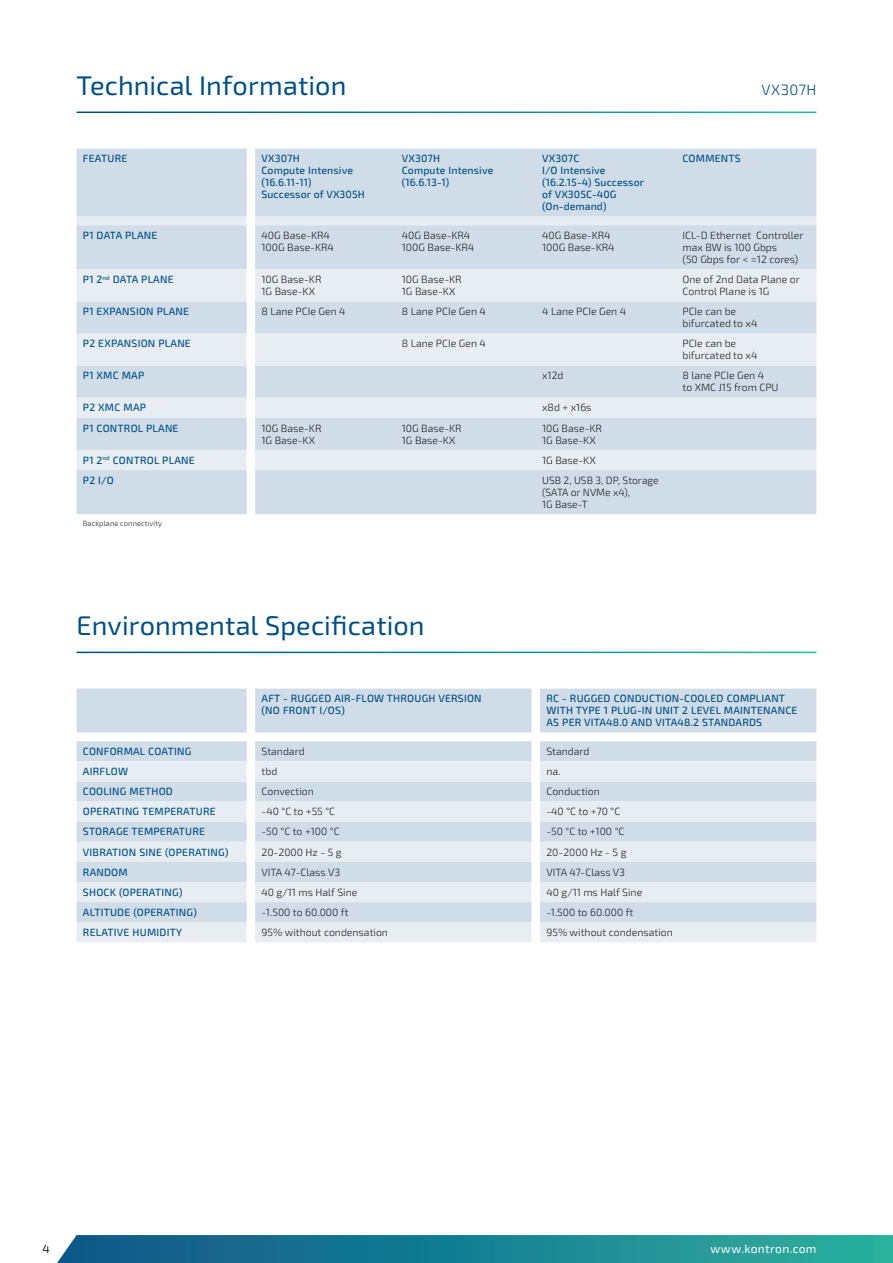
<style>
.page{position:relative;width:893px;height:1263px;background:#fff}
.page>*{position:absolute;margin:0;border:0;box-sizing:border-box;transform-origin:0 0}
.Fließtext_headline_Big_blue_with_Line_un{font:27px "Sn T";letter-spacing:.005em;color:#004f83}
.Fließtext_headline_Big_blue{font:27px "Sn T";letter-spacing:.005em;color:#004f83}
.t1{font:300 15px "Sn T";letter-spacing:.02em;color:#004f83}
.t2{font:12px "Sn T";letter-spacing:.025em;color:#fff}
.t3{font:12px "Sn T";color:#231f20}
.Table_text{font:300 10.5px/12px "Sn T";color:#231f20}
.Table_Feature_blue{font:500 10.5px/12px "Sn T";letter-spacing:.02em;color:#004f83}
.Fußzeile_5_6pt_light{font:300 7.5px "Sn T";letter-spacing:.01em;color:#231f20}
</style>
<div class="page">
<svg style="left:57px;top:1235px;width:836px;height:28px"></svg>
<div style="left:77px;top:689px;width:739px;height:44px;background:#d0dde9"></div>
<svg style="left:77px;top:741px;width:739px;height:20px;fill:#d0dde9"></svg>
<svg style="left:77px;top:761px;width:739px;height:181px;fill:#e7edf3"></svg>
<svg style="left:77px;top:862px;width:739px;height:60px"></svg>
<div style="left:77px;top:149px;width:739px;height:365px;background:#d0dde9"></div>
<svg style="left:77px;top:217px;width:739px;height:253px;fill:#d0dde9"></svg>
<p class="Fließtext_headline_Big_blue" style="left:77px;top:69px;width:271px">Technical Information</p>
<h2 class="t1" style="left:761px;top:81px;width:57px">VX307H</h2>
<p class="Table_Feature_blue" style="left:83px;top:153px;width:46px">FEATURE</p>
<p class="Table_Feature_blue" style="left:262px;top:153px;width:40px">VX307H</p>
<p class="Table_Feature_blue" style="left:261px;top:165px;width:93px">Compute Intensive (16.6.11-11)</p>
<p class="Table_Feature_blue" style="left:261px;top:189px;width:105px">Successor of VX305H</p>
<p class="Table_Feature_blue" style="left:402px;top:153px;width:40px">VX307H</p>
<p class="Table_Feature_blue" style="left:402px;top:165px;width:93px">Compute Intensive (16.6.13-1)</p>
<p class="Table_Feature_blue" style="left:542px;top:153px;width:39px">VX307C</p>
<p class="Table_Feature_blue" style="left:542px;top:165px;width:65px">I/O Intensive</p>
<p class="Table_Feature_blue" style="left:542px;top:177px;width:103px">(16.2.15-4) Successor</p>
<p class="Table_Feature_blue" style="left:542px;top:189px;width:76px">of VX305C-40G (On-demand)</p>
<p class="Table_Feature_blue" style="left:682px;top:153px;width:60px">COMMENTS</p>
<p class="Table_Feature_blue" style="left:83px;top:229px;width:76px">P1 DATA PLANE</p>
<p class="Table_text" style="left:261px;top:229px;width:70px">40G Base-KR4</p>
<p class="Table_text" style="left:261px;top:241px;width:74px">100G Base-KR4</p>
<p class="Table_text" style="left:402px;top:229px;width:70px">40G Base-KR4</p>
<p class="Table_text" style="left:402px;top:241px;width:74px">100G Base-KR4</p>
<p class="Table_text" style="left:542px;top:229px;width:70px">40G Base-KR4</p>
<p class="Table_text" style="left:542px;top:241px;width:74px">100G Base-KR4</p>
<p class="Table_text" style="left:682px;top:229px;width:123px">ICL-D Ethernet Controller</p>
<p class="Table_text" style="left:682px;top:241px;width:117px">max BW is 100 Gbps<br>(50 Gbps for &lt; =12 cores)</p>
<p class="Table_Feature_blue" style="left:83px;top:274px;width:92px">P1 2<sup>nd</sup> DATA PLANE</p>
<p class="Table_text" style="left:261px;top:274px;width:61px">10G Base-KR</p>
<p class="Table_text" style="left:261px;top:286px;width:55px">1G Base-KX</p>
<p class="Table_text" style="left:402px;top:274px;width:61px">10G Base-KR</p>
<p class="Table_text" style="left:402px;top:286px;width:55px">1G Base-KX</p>
<p class="Table_text" style="left:682px;top:274px;width:119px">One of 2nd Data Plane or<br>Control Plane is 1G</p>
<p class="Table_Feature_blue" style="left:83px;top:306px;width:108px">P1 EXPANSION PLANE</p>
<p class="Table_text" style="left:261px;top:306px;width:86px">8 Lane PCIe Gen 4</p>
<p class="Table_text" style="left:402px;top:306px;width:86px">8 Lane PCIe Gen 4</p>
<p class="Table_text" style="left:542px;top:306px;width:86px">4 Lane PCIe Gen 4</p>
<p class="Table_text" style="left:682px;top:306px;width:55px">PCIe can be</p>
<p class="Table_text" style="left:682px;top:318px;width:76px">bifurcated to x4</p>
<p class="Table_Feature_blue" style="left:83px;top:338px;width:109px">P2 EXPANSION PLANE</p>
<p class="Table_text" style="left:402px;top:338px;width:86px">8 Lane PCIe Gen 4</p>
<p class="Table_text" style="left:682px;top:338px;width:55px">PCIe can be</p>
<p class="Table_text" style="left:682px;top:350px;width:76px">bifurcated to x4</p>
<p class="Table_Feature_blue" style="left:83px;top:370px;width:63px">P1 XMC MAP</p>
<p class="Table_text" style="left:542px;top:370px;width:23px">x12d</p>
<p class="Table_text" style="left:682px;top:370px;width:83px">8 lane PCIe Gen 4</p>
<p class="Table_text" style="left:682px;top:382px;width:98px">to XMC J15 from CPU</p>
<p class="Table_Feature_blue" style="left:83px;top:402px;width:65px">P2 XMC MAP</p>
<p class="Table_text" style="left:542px;top:402px;width:51px">x8d + x16s</p>
<p class="Table_Feature_blue" style="left:83px;top:422px;width:97px">P1 CONTROL PLANE</p>
<p class="Table_text" style="left:261px;top:422px;width:61px">10G Base-KR</p>
<p class="Table_text" style="left:261px;top:434px;width:55px">1G Base-KX</p>
<p class="Table_text" style="left:402px;top:422px;width:61px">10G Base-KR</p>
<p class="Table_text" style="left:402px;top:434px;width:55px">1G Base-KX</p>
<p class="Table_text" style="left:542px;top:422px;width:61px">10G Base-KR</p>
<p class="Table_text" style="left:542px;top:434px;width:55px">1G Base-KX</p>
<p class="Table_Feature_blue" style="left:83px;top:454px;width:113px">P1 2<sup>nd</sup> CONTROL PLANE</p>
<p class="Table_text" style="left:542px;top:454px;width:55px">1G Base-KX</p>
<p class="Table_Feature_blue" style="left:83px;top:474px;width:32px">P2 I/O</p>
<p class="Table_text" style="left:542px;top:474px;width:118px">USB 2, USB 3, DP, Storage (SATA or NVMe x4),</p>
<p class="Table_text" style="left:542px;top:498px;width:47px">1G Base-T</p>
<p class="Fußzeile_5_6pt_light" style="left:83px;top:519px;width:81px">Backplane connectivity</p>
<p class="Fließtext_headline_Big_blue_with_Line_un" style="left:77px;top:609px;width:350px">Environmental Specification</p>
<p class="Table_Feature_blue" style="left:261px;top:693px;width:222px">AFT - RUGGED AIR-FLOW THROUGH VERSION (NO FRONT I/OS)</p>
<p class="Table_Feature_blue" style="left:546px;top:693px;width:253px">RC - RUGGED CONDUCTION-COOLED COMPLIANT<br>WITH TYPE 1 PLUG-IN UNIT 2 LEVEL MAINTENANCE<br>AS PER VITA48.0 AND VITA48.2 STANDARDS</p>
<p class="Table_Feature_blue" style="left:83px;top:745px;width:110px">CONFORMAL COATING</p>
<p class="Table_text" style="left:261px;top:745px;width:45px">Standard</p>
<p class="Table_text" style="left:546px;top:745px;width:45px">Standard</p>
<p class="Table_Feature_blue" style="left:83px;top:766px;width:47px">AIRFLOW</p>
<p class="Table_text" style="left:261px;top:766px;width:17px">tbd</p>
<p class="Table_text" style="left:546px;top:766px;width:16px">na.</p>
<p class="Table_Feature_blue" style="left:83px;top:786px;width:91px">COOLING METHOD</p>
<p class="Table_text" style="left:261px;top:786px;width:54px">Convection</p>
<p class="Table_text" style="left:546px;top:786px;width:55px">Conduction</p>
<p class="Table_Feature_blue" style="left:83px;top:806px;width:134px">OPERATING TEMPERATURE</p>
<p class="Table_text" style="left:261px;top:806px;width:75px">-40 °C to +55 °C</p>
<p class="Table_text" style="left:546px;top:806px;width:75px">-40 °C to +70 °C</p>
<p class="Table_Feature_blue" style="left:83px;top:826px;width:124px">STORAGE TEMPERATURE</p>
<p class="Table_text" style="left:261px;top:826px;width:80px">-50 °C to +100 °C</p>
<p class="Table_text" style="left:546px;top:826px;width:80px">-50 °C to +100 °C</p>
<p class="Table_Feature_blue" style="left:83px;top:846px;width:147px">VIBRATION SINE (OPERATING)</p>
<p class="Table_text" style="left:261px;top:846px;width:82px">20-2000 Hz - 5 g</p>
<p class="Table_text" style="left:546px;top:846px;width:82px">20-2000 Hz - 5 g</p>
<p class="Table_Feature_blue" style="left:83px;top:866px;width:46px">RANDOM</p>
<p class="Table_text" style="left:261px;top:866px;width:80px">VITA 47-Class V3</p>
<p class="Table_text" style="left:546px;top:866px;width:80px">VITA 47-Class V3</p>
<p class="Table_Feature_blue" style="left:83px;top:886px;width:101px">SHOCK (OPERATING)</p>
<p class="Table_text" style="left:261px;top:886px;width:97px">40 g/11 ms Half Sine</p>
<p class="Table_text" style="left:546px;top:886px;width:97px">40 g/11 ms Half Sine</p>
<p class="Table_Feature_blue" style="left:83px;top:906px;width:115px">ALTITUDE (OPERATING)</p>
<p class="Table_text" style="left:261px;top:906px;width:89px">-1.500 to 60.000 ft</p>
<p class="Table_text" style="left:546px;top:906px;width:89px">-1.500 to 60.000 ft</p>
<p class="Table_Feature_blue" style="left:83px;top:926px;width:101px">RELATIVE HUMIDITY</p>
<p class="Table_text" style="left:261px;top:926px;width:128px">95% without condensation</p>
<p class="Table_text" style="left:546px;top:926px;width:128px">95% without condensation</p>
<p class="t3" style="left:43px;top:1242px;width:9px">4</p>
<p class="t2" style="left:710px;top:1242px;width:108px">www.kontron.com</p>
</div>
